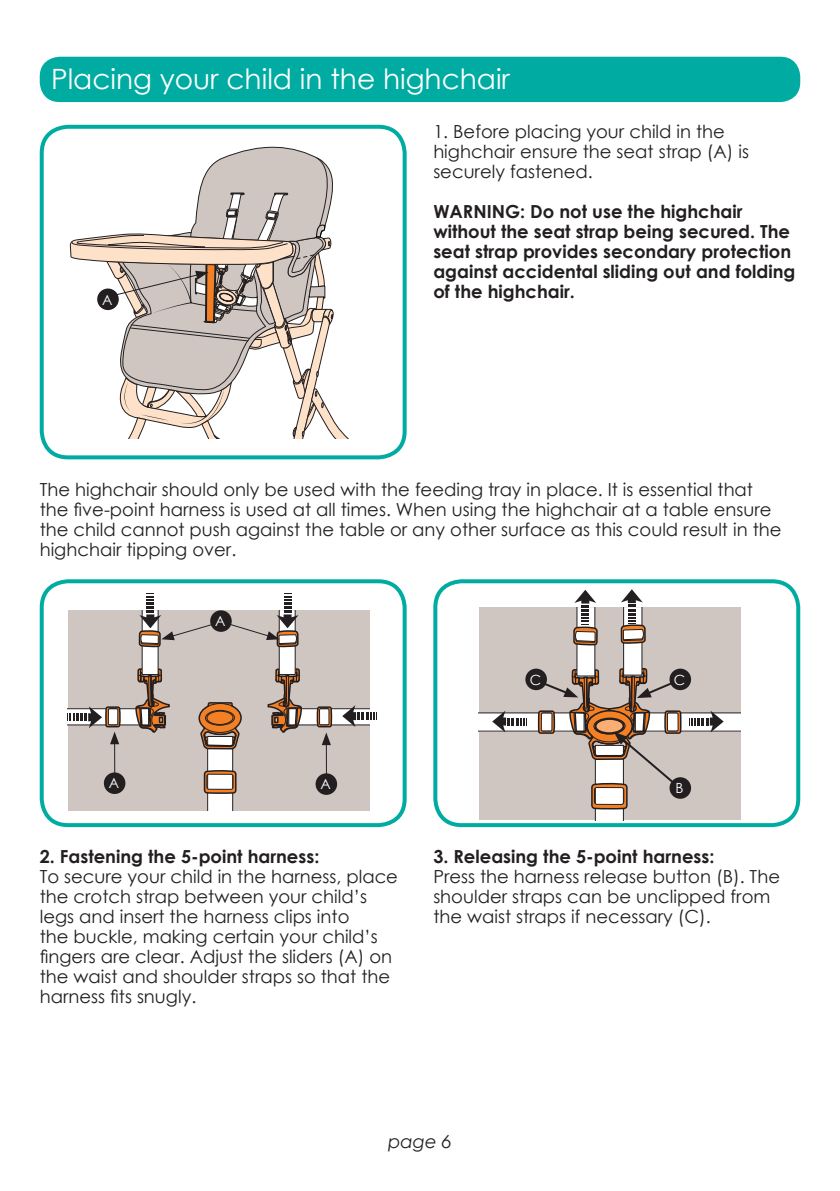
<style>
.page{position:relative;width:840px;height:1191px;background:#fff}
.page>*{position:absolute;margin:0;border:0;box-sizing:border-box;transform-origin:0 0}
.t1{font:28px "Century Gothic";color:#fff}
.Body_text_9pt{font:18px/20px "Century Gothic";color:#231f20}
.Body_text_9pt-2{font:700 18px/20px "Century Gothic";color:#231f20}
.t2{font:italic 18px "Century Gothic";color:#231f20}
.Body_text_CG_9pt{font:14px "Century Gothic";color:#fff}
</style>
<div class="page">
<div style="left:433px;top:579px;width:366px;height:248px;border:4px solid #00aca2;border-radius:26px"></div>
<div style="left:40px;top:579px;width:366px;height:248px;border:4px solid #00aca2;border-radius:26px"></div>
<div style="left:40px;top:125px;width:366px;height:334px;border:4px solid #00aca2;border-radius:26px"></div>
<div style="left:40px;top:57px;width:759px;height:45px;background:#00aca2;border-radius:20px"></div>
<svg style="left:69px;top:146px;width:279px;height:292px"></svg>
<div style="left:97px;top:288px;width:22px;height:22px;background:#231f20;border-radius:50%"></div>
<svg style="left:478px;top:589px;width:262px;height:231px"></svg>
<div style="left:669px;top:777px;width:21px;height:21px;background:#231f20;border-radius:50%"></div>
<div style="left:525px;top:668px;width:21px;height:22px;background:#231f20;border-radius:50%"></div>
<div style="left:669px;top:668px;width:21px;height:22px;background:#231f20;border-radius:50%"></div>
<svg style="left:67px;top:593px;width:310px;height:218px"></svg>
<p class="t1" style="left:51px;top:59px;width:460px">Placing your child in the highchair</p>
<p class="Body_text_9pt" style="left:433px;top:121px;width:317px">1. Before placing your child in the highchair ensure the seat strap (A) is securely fastened.</p>
<p class="Body_text_9pt-2" style="left:433px;top:201px;width:363px">WARNING: Do not use the highchair without the seat strap being secured. The seat strap provides secondary protection against accidental sliding out and folding of the highchair.</p>
<p class="Body_text_CG_9pt" style="left:102px;top:290px;width:12px">A</p>
<p class="Body_text_9pt" style="left:40px;top:479px;width:742px">The highchair should only be used with the feeding tray in place. It is essential that the five-point harness is used at all times. When using the highchair at a table ensure the child cannot push against the table or any other surface as this could result in the highchair tipping over.</p>
<p class="Body_text_CG_9pt" style="left:215px;top:611px;width:12px">A</p>
<p class="Body_text_CG_9pt" style="left:529px;top:670px;width:13px">C</p>
<p class="Body_text_CG_9pt" style="left:673px;top:670px;width:13px">C</p>
<p class="Body_text_CG_9pt" style="left:109px;top:773px;width:12px">A</p>
<p class="Body_text_CG_9pt" style="left:320px;top:774px;width:12px">A</p>
<p class="Body_text_CG_9pt" style="left:675px;top:778px;width:10px">B</p>
<p class="Body_text_9pt-2" style="left:40px;top:846px;width:281px">2. Fastening the 5-point harness:</p>
<p class="Body_text_9pt" style="left:40px;top:866px;width:359px">To secure your child in the harness, place the crotch strap between your child’s legs and insert the harness clips into<br>the buckle, making certain your child’s fingers are clear. Adjust the sliders (A) on the waist and shoulder straps so that the harness fits snugly.</p>
<p class="Body_text_9pt-2" style="left:433px;top:846px;width:282px">3. Releasing the 5-point harness:</p>
<p class="Body_text_9pt" style="left:433px;top:866px;width:348px">Press the harness release button (B). The shoulder straps can be unclipped from the waist straps if necessary (C).</p>
<p class="t2" style="left:388px;top:1128px;width:65px">page 6</p>
</div>
